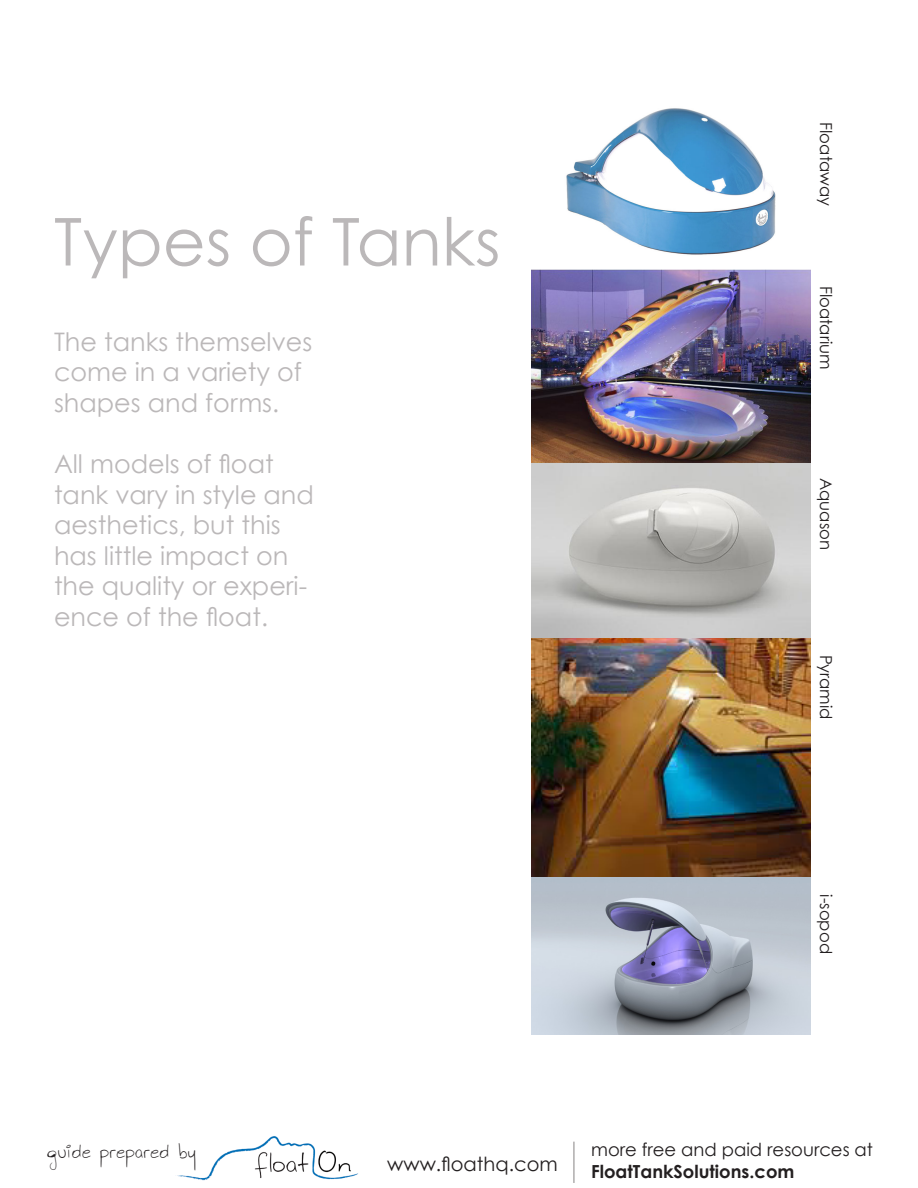
<style>
.page{position:relative;width:918px;height:1188px;background:#fff}
.page>*{position:absolute;margin:0;border:0;box-sizing:border-box;transform-origin:0 0}
.t1{font:66px "Century Gothic";color:#bbb8b9}
.t2{font:25.5px/30.6px "Century Gothic";color:#bbb8b9}
.t3{font:23.4px "Vavont";color:#231f20;scale:.92 1}
.t4{font:19.5px "Century Gothic";color:#231f20}
.t5{font:18px "Century Gothic";color:#231f20}
.t6{font:700 18px "Century Gothic";color:#231f20}
.t7{font:16.5px "Century Gothic";color:#231f20}
</style>
<div class="page">
<img style="left:177px;top:1136px;width:181px;height:45px">
<hr style="left:573px;top:1142px;width:2px;height:41px;background:#afadad">
<img style="left:531px;top:463px;width:279px;height:572px">
<img style="left:531px;top:270px;width:279px;height:193px">
<img style="left:566px;top:108px;width:210px;height:147px">
<p class="t1" style="left:54px;top:201px;width:448px">Types of Tanks</p>
<p class="t2" style="left:54px;top:326px;width:260px">The tanks themselves come in a variety of shapes and forms.</p>
<p class="t2" style="left:54px;top:448px;width:261px">All models of float tank vary in style and aesthetics, but this has little impact on the quality or experi&shy;ence of the float.</p>
<p class="t7" style="left:836px;top:122px;width:86px;rotate:90deg">Floataway</p>
<p class="t7" style="left:836px;top:285px;width:86px;rotate:90deg">Floatarium</p>
<p class="t7" style="left:836px;top:478px;width:74px;rotate:90deg">Aquason</p>
<p class="t7" style="left:836px;top:654px;width:66px;rotate:90deg">Pyramid</p>
<p class="t7" style="left:836px;top:894px;width:61px;rotate:90deg">i-sopod</p>
<p class="t3" style="left:47px;top:1138px;width:164px">guide prepared by</p>
<p class="t4" style="left:387px;top:1152px;width:172px">www.floathq.com</p>
<p class="t5" style="left:591px;top:1139px;width:283px">more free and paid resources at</p>
<p class="t6" style="left:591px;top:1160px;width:205px">FloatTankSolutions.com</p>
</div>
